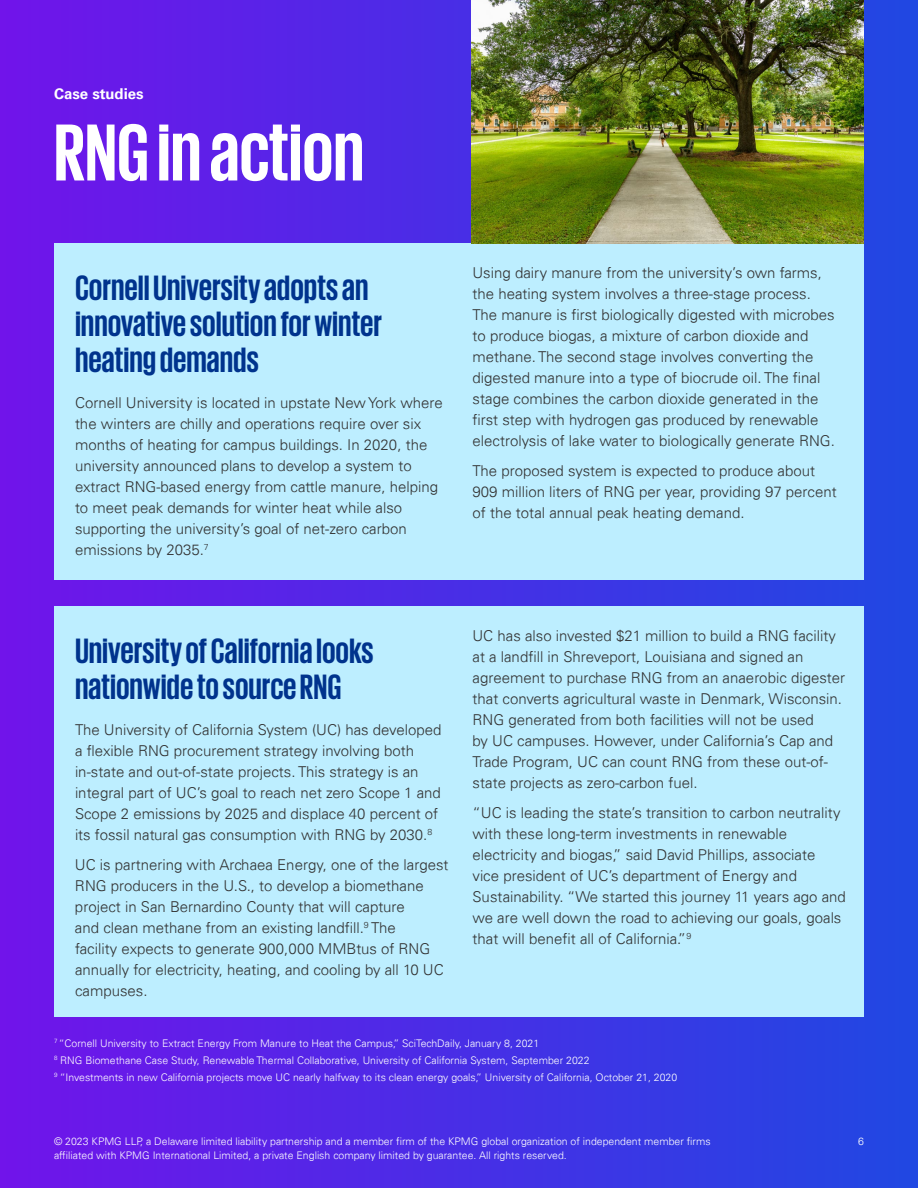
<style>
.page{position:relative;width:918px;height:1188px;background:#fff}
.page>*{position:absolute;margin:0;border:0;box-sizing:border-box;transform-origin:0 0}
.t1{font:700 82.5px "KPMG";color:#fff}
.t2{font:700 36px/36px "KPMG";color:#00338d}
.t3{font:300 15px/21px "Univers 45";color:#333}
.t4{font:700 15px "Univers 65";color:#fff}
.t5{font:300 10.5px/17.1px "Univers 45";color:#fff}
</style>
<div class="page">
<div style="left:0;top:0;width:918px;height:1188px;background:linear-gradient(to right,#7114ea,#2048e2)"></div>
<div style="left:54px;top:243px;width:810px;height:337px;background:#bdeeff"></div>
<div style="left:54px;top:606px;width:810px;height:411px;background:#bdeeff"></div>
<img style="left:471px;top:0;width:393px;height:243px">
<p class="t4" style="left:54px;top:85px;width:91px">Case studies</p>
<h1 class="t1" style="left:54px;top:111px;width:312px">RNG in action</h1>
<h2 class="t2" style="left:75px;top:269px;width:309px">Cornell University adopts an innovative solution for winter heating demands</h2>
<p class="t3" style="left:75px;top:392px;width:369px">Cornell University is located in upstate New York where the winters are chilly and operations require over six months of heating for campus buildings. In 2020, the university announced plans to develop a system to extract RNG-based energy from cattle manure, helping to meet peak demands for winter heat while also supporting the university’s goal of net-zero carbon emissions by 2035.<sup>7</sup></p>
<p class="t3" style="left:473px;top:263px;width:364px">Using dairy manure from the university’s own farms, the heating system involves a three-stage process.<br>The manure is first biologically digested with microbes to produce biogas, a mixture of carbon dioxide and methane. The second stage involves converting the digested manure into a type of biocrude oil. The final stage combines the carbon dioxide generated in the first step with hydrogen gas produced by renewable electrolysis of lake water to biologically generate RNG.</p>
<p class="t3" style="left:473px;top:460px;width:366px">The proposed system is expected to produce about<br>909 million liters of RNG per year, providing 97 percent of the total annual peak heating demand.</p>
<h2 class="t2" style="left:75px;top:632px;width:300px">University of California looks nationwide to source RNG</h2>
<p class="t3" style="left:75px;top:719px;width:368px">The University of California System (UC) has developed a flexible RNG procurement strategy involving both in-state and out-of-state projects. This strategy is an integral part of UC’s goal to reach net zero Scope 1 and Scope 2 emissions by 2025 and displace 40 percent of its fossil natural gas consumption with RNG by 2030.<sup>8</sup></p>
<p class="t3" style="left:75px;top:854px;width:375px">UC is partnering with Archaea Energy, one of the largest RNG producers in the U.S., to develop a biomethane project in San Bernardino County that will capture<br>and clean methane from an existing landfill.<sup>9</sup> The<br>facility expects to generate 900,000 MMBtus of RNG annually for electricity, heating, and cooling by all 10 UC campuses.</p>
<p class="t3" style="left:472px;top:626px;width:374px">UC has also invested $21 million to build a RNG facility at a landfill in Shreveport, Louisiana and signed an agreement to purchase RNG from an anaerobic digester that converts agricultural waste in Denmark, Wisconsin.<br>RNG generated from both facilities will not be used<br>by UC campuses. However, under California’s Cap and Trade Program, UC can count RNG from these out-of&shy;state projects as zero-carbon fuel.</p>
<p class="t3" style="left:472px;top:802px;width:375px">“UC is leading the state’s transition to carbon neutrality with these long-term investments in renewable electricity and biogas,” said David Phillips, associate<br>vice president of UC’s department of Energy and Sustainability. “We started this journey 11 years ago and we are well down the road to achieving our goals, goals that will benefit all of California.”<sup>9</sup></p>
<p class="t5" style="left:54px;top:1034px;width:625px"><sup>7</sup> “Cornell University to Extract Energy From Manure to Heat the Campus,” SciTechDaily, January 8, 2021<br><sup>8</sup> RNG Biomethane Case Study, Renewable Thermal Collaborative, University of California System, September 2022<br><sup>9</sup> “Investments in new California projects move UC nearly halfway to its clean energy goals,” University of California, October 21, 2020</p>
<p class="t5" style="left:54px;top:1133px;width:658px">© 2023 KPMG LLP, a Delaware limited liability partnership and a member firm of the KPMG global organization of independent member firms</p>
<p class="t5" style="left:858px;top:1133px;width:7px">6</p>
<p class="t5" style="left:54px;top:1147px;width:514px">affiliated with KPMG International Limited, a private English company limited by guarantee. All rights reserved.</p>
</div>
